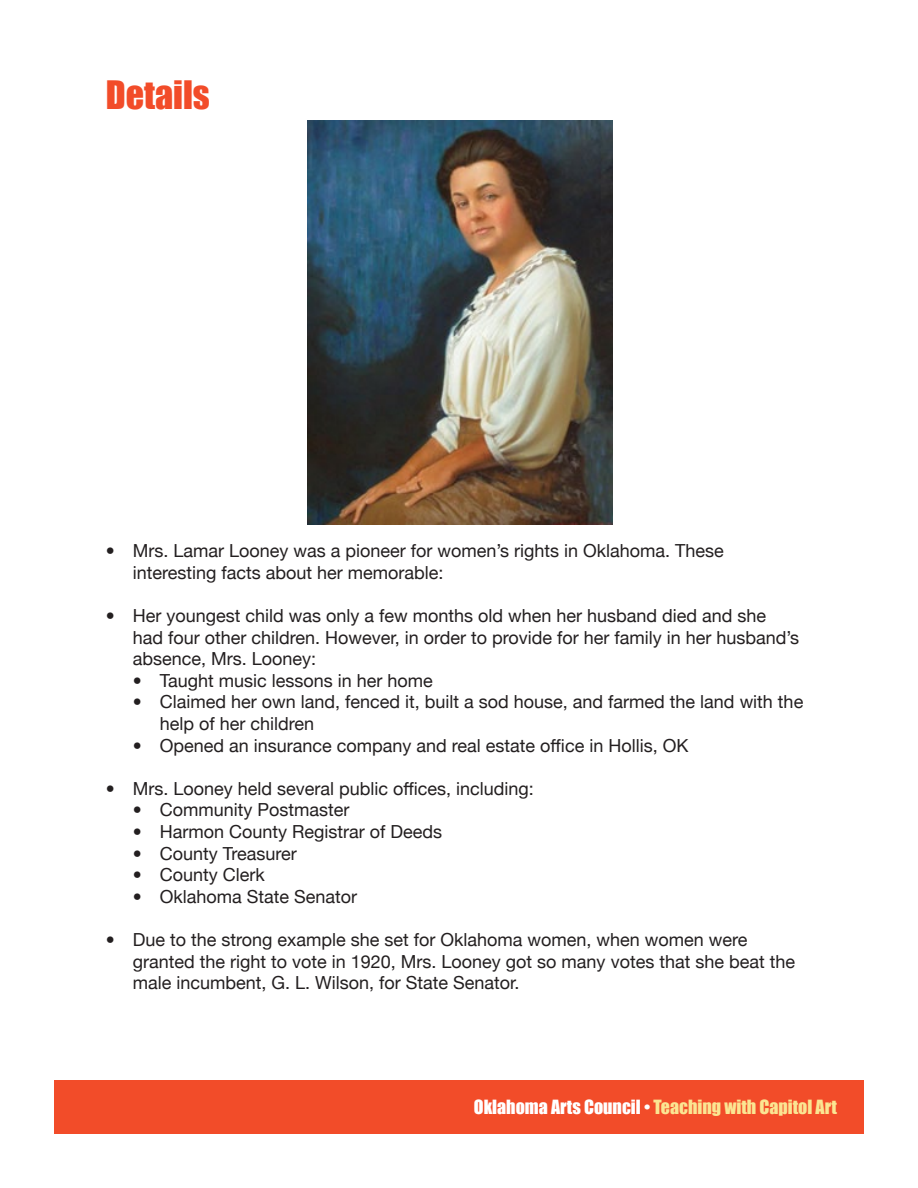
<style>
.page{position:relative;width:918px;height:1188px;background:#fff}
.page>*{position:absolute;margin:0;border:0;box-sizing:border-box;transform-origin:0 0}
.activities{font:36px "Impact";color:#f24c29}
.t1{font:18px/21.6px "Helvetica Neue";color:#231f20}
.t2{font:18px "Impact";color:#fbe592}
.s1{color:#fff}
</style>
<div class="page">
<div style="left:54px;top:1080px;width:810px;height:54px;background:#f24c29"></div>
<img style="left:308px;top:121px;width:305px;height:404px">
<p class="activities" style="left:106px;top:67px;width:106px">Details</p>
<p class="t1" style="left:133px;top:539px;width:593px;text-indent:-27px">• Mrs. Lamar Looney was a pioneer for women’s rights in Oklahoma. These interesting facts about her memorable:</p>
<p class="t1" style="left:133px;top:603px;width:668px;text-indent:-27px">• Her youngest child was only a few months old when her husband died and she had four other children. However, in order to provide for her family in her husband’s absence, Mrs. Looney:</p>
<p class="t1" style="left:133px;top:668px;width:302px">• Taught music lessons in her home</p>
<p class="t1" style="left:160px;top:690px;width:645px;text-indent:-27px">• Claimed her own land, fenced it, built a sod house, and farmed the land with the help of her children</p>
<p class="t1" style="left:133px;top:733px;width:557px">• Opened an insurance company and real estate office in Hollis, OK</p>
<p class="t1" style="left:106px;top:776px;width:430px">• Mrs. Looney held several public offices, including:</p>
<p class="t1" style="left:133px;top:798px;width:218px">• Community Postmaster</p>
<p class="t1" style="left:133px;top:819px;width:311px">• Harmon County Registrar of Deeds</p>
<p class="t1" style="left:133px;top:841px;width:166px">• County Treasurer</p>
<p class="t1" style="left:133px;top:863px;width:134px">• County Clerk</p>
<p class="t1" style="left:133px;top:884px;width:226px">• Oklahoma State Senator</p>
<p class="t1" style="left:133px;top:927px;width:664px;text-indent:-27px">• Due to the strong example she set for Oklahoma women, when women were granted the right to vote in 1920, Mrs. Looney got so many votes that she beat the male incumbent, G. L. Wilson, for State Senator.</p>
<p class="t2" style="left:474px;top:1093px;width:365px"><span class="s1">Oklahoma Arts Council •</span> Teaching with Capitol Art</p>
</div>
